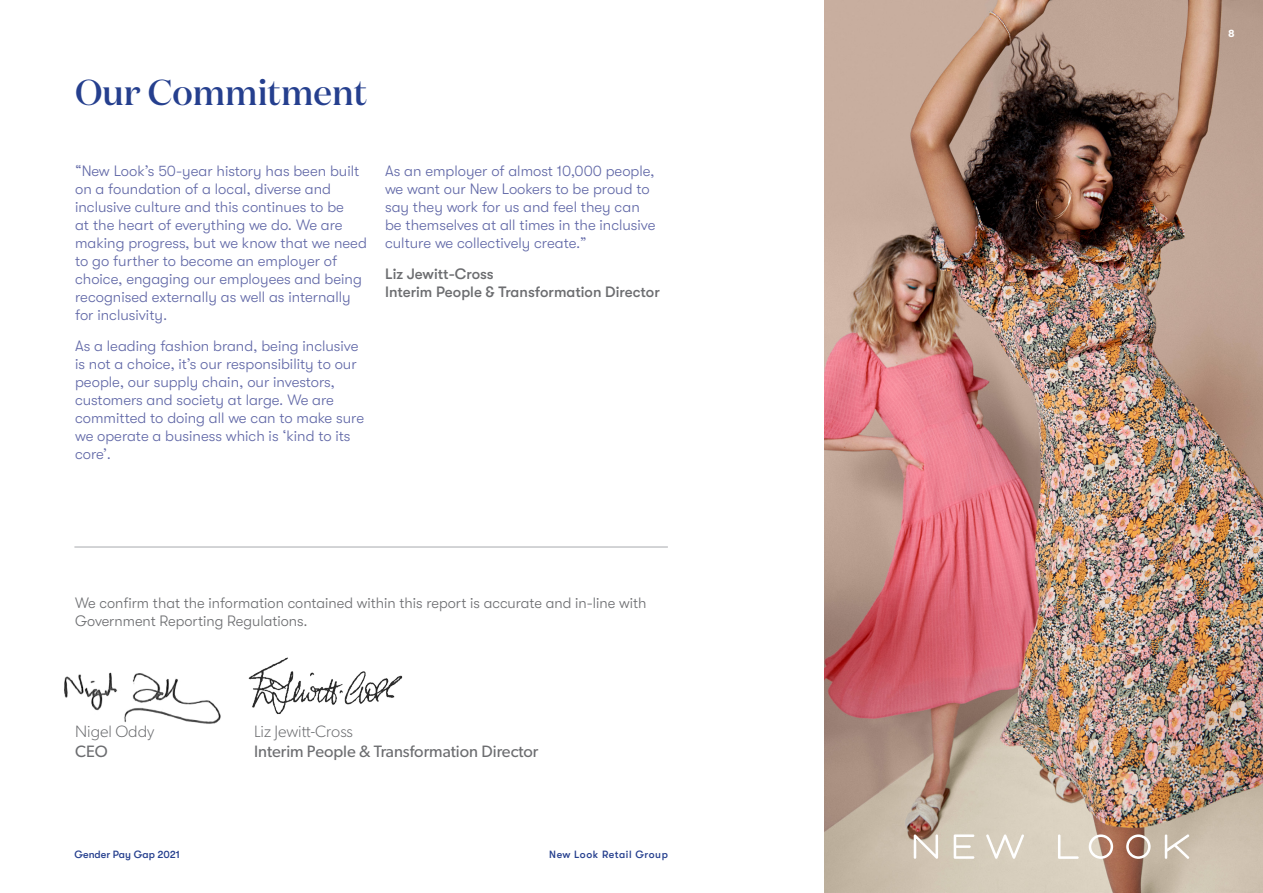
<style>
.page{position:relative;width:1263px;height:893px;background:#fff}
.page>*{position:absolute;margin:0;border:0;box-sizing:border-box;transform-origin:0 0}
.t1{font:500 36px "Domaine Display";color:#253f8e}
.Subhead{font:16.5px "Gibson";color:#6c6d70}
.Subhead-2{font:300 16.5px "Gibson";color:#6c6d70}
.QUOTE{font:300 15px/18px "GT Walsheim Pro";color:#6168a7}
.body_2021{font:300 15px/18px "GT Walsheim Pro";color:#6c6d70}
.body_2021-2{font:500 15px/18px "GT Walsheim Pro";color:#6c6d70}
.t2{font:500 10.5px "GT Walsheim Pro";letter-spacing:.05em;color:#253f8e}
.t3{font:500 10.5px "GT Walsheim Pro";color:#253f8e}
.t4{font:600 10.5px "Gibson";color:#fff}
</style>
<div class="page">
<img style="left:825px;top:0;width:438px;height:893px">
<svg style="left:954px;top:834px;width:20px;height:25px"></svg>
<svg style="left:986px;top:834px;width:38px;height:25px"></svg>
<svg style="left:914px;top:834px;width:24px;height:25px"></svg>
<svg style="left:1089px;top:834px;width:24px;height:25px"></svg>
<svg style="left:1165px;top:834px;width:24px;height:25px"></svg>
<svg style="left:1126px;top:834px;width:24px;height:25px"></svg>
<svg style="left:1058px;top:834px;width:21px;height:25px"></svg>
<hr style="left:74px;top:547px;width:594px;height:1px;background:#a8a9ad">
<img style="left:64px;top:672px;width:157px;height:52px">
<img style="left:248px;top:657px;width:155px;height:57px">
<p class="t1" style="left:75px;top:69px;width:294px">Our Commitment</p>
<p class="QUOTE" style="left:75px;top:162px;width:293px">“New Look’s 50-year history has been built on a foundation of a local, diverse and inclusive culture and this continues to be<br>at the heart of everything we do. We are making progress, but we know that we need to go further to become an employer of choice, engaging our employees and being recognised externally as well as internally for inclusivity.</p>
<p class="QUOTE" style="left:75px;top:337px;width:290px">As a leading fashion brand, being inclusive is not a choice, it’s our responsibility to our people, our supply chain, our investors, customers and society at large. We are committed to doing all we can to make sure we operate a business which is ‘kind to its core’.</p>
<p class="QUOTE" style="left:385px;top:162px;width:272px">As an employer of almost 10,000 people, we want our New Lookers to be proud to say they work for us and feel they can be themselves at all times in the inclusive culture we collectively create.”</p>
<p class="body_2021-2" style="left:385px;top:265px;width:276px">Liz Jewitt-Cross<br>Interim People &amp; Transformation Director</p>
<p class="body_2021" style="left:75px;top:594px;width:573px">We confirm that the information contained within this report is accurate and in-line with<br>Government Reporting Regulations.</p>
<p class="Subhead-2" style="left:75px;top:721px;width:81px">Nigel Oddy</p>
<p class="Subhead" style="left:75px;top:741px;width:34px">CEO</p>
<p class="Subhead-2" style="left:254px;top:721px;width:100px">Liz Jewitt-Cross</p>
<p class="Subhead" style="left:254px;top:741px;width:286px">Interim People &amp; Transformation Director</p>
<p class="t3" style="left:74px;top:848px;width:107px">Gender Pay Gap 2021</p>
<p class="t2" style="left:549px;top:849px;width:120px">New Look Retail Group</p>
<p class="t4" style="left:1228px;top:27px;width:8px">8</p>
</div>
